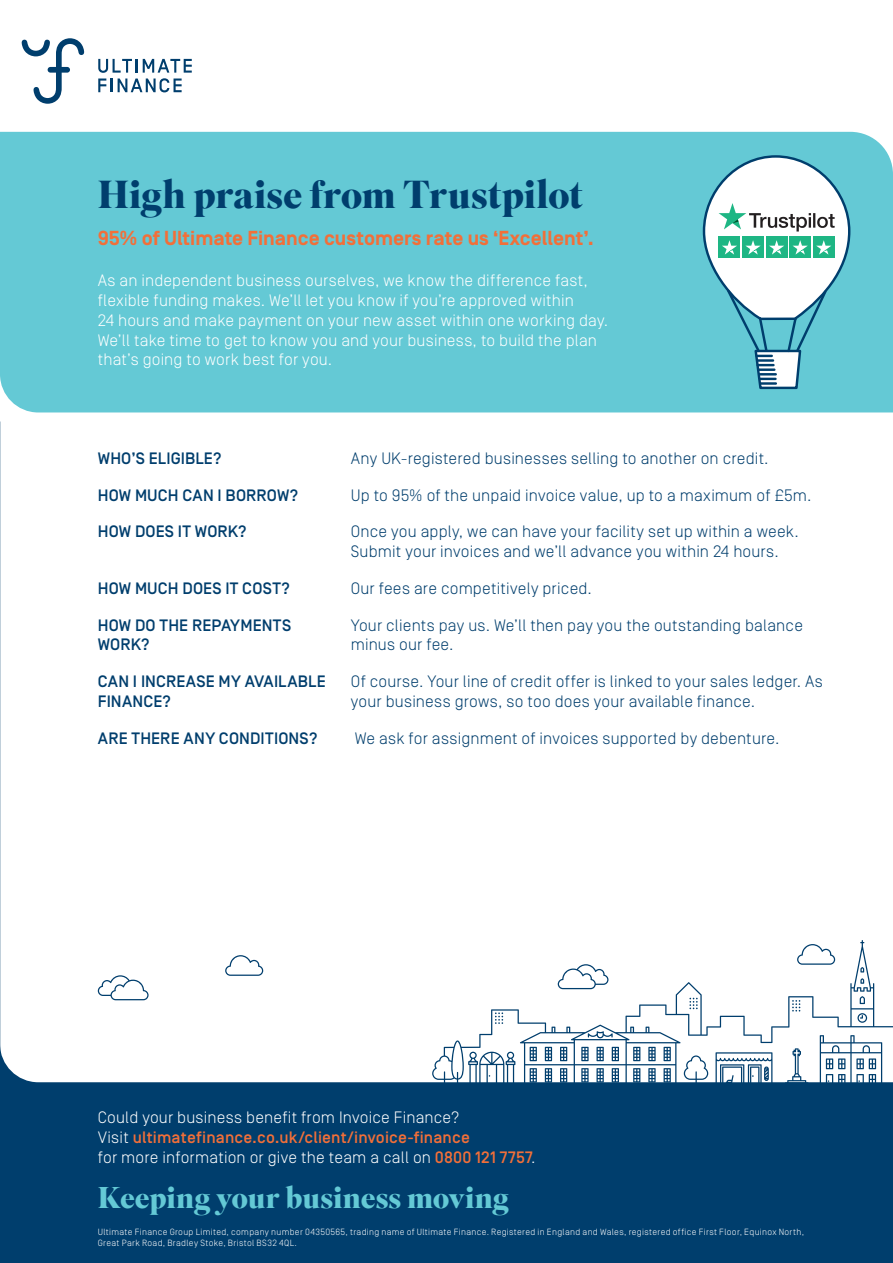
<style>
.page{position:relative;width:893px;height:1263px;background:#fff}
.page>*{position:absolute;margin:0;border:0;box-sizing:border-box;transform-origin:0 0}
.t1{font:700 39px "Superior Title";color:#003e6d}
.t2{font:700 30px "Superior Title";letter-spacing:-.005em;color:#64c9d5}
.t3{font:700 20.25px "Simplon Norm";color:#f26f39}
.t4{font:300 16.5px/19.8px "Simplon Norm";letter-spacing:.01em;color:#003e6d}
.t5{font:300 16.5px/19.8px "Simplon Norm";letter-spacing:.01em;color:#fff}
.t6{font:500 16.5px/19.8px "Simplon Norm";letter-spacing:.01em;color:#003e6d}
.t7{font:300 9px/10.8px "Simplon Norm";letter-spacing:.035em;color:#fff}
.s1{font-weight:500;color:#f26f39}
</style>
<div class="page">
<div style="left:0;top:421px;width:893px;height:842px;background:#003e6d"></div>
<div style="left:1px;top:412px;width:892px;height:670px;background:#fff"></div>
<div style="left:0;top:132px;width:893px;height:280px;background:#64c9d5"></div>
<svg style="left:703px;top:155px;width:147px;height:234px"></svg>
<svg style="left:0;top:421px;width:1px;height:631px"></svg>
<svg style="left:22px;top:38px;width:62px;height:66px"></svg>
<svg style="left:98px;top:59px;width:94px;height:33px"></svg>
<svg style="left:98px;top:975px;width:51px;height:25px"></svg>
<svg style="left:225px;top:955px;width:38px;height:21px"></svg>
<svg style="left:422px;top:940px;width:471px;height:143px;background:#e8eef2"></svg>
<svg style="left:792px;top:1000px;width:8px;height:11px"></svg>
<svg style="left:857px;top:1013px;width:10px;height:10px"></svg>
<svg style="left:764px;top:1066px;width:5px;height:15px"></svg>
<svg style="left:856px;top:1058px;width:20px;height:25px"></svg>
<svg style="left:826px;top:1058px;width:19px;height:25px"></svg>
<h1 class="t1" style="left:98px;top:170px;width:487px">High praise from Trustpilot</h1>
<p class="t3" style="left:98px;top:227px;width:497px">95% of Ultimate Finance customers rate us ‘Excellent’.</p>
<p class="t5" style="left:98px;top:271px;width:512px">As an independent business ourselves, we know the difference fast, flexible funding makes. We’ll let you know if you’re approved within<br>24 hours and make payment on your new asset within one working day.<br>We’ll take time to get to know you and your business, to build the plan that’s going to work best for you.</p>
<p class="t6" style="left:98px;top:449px;width:125px">WHO’S ELIGIBLE?</p>
<p class="t4" style="left:351px;top:449px;width:419px">Any UK-registered businesses selling to another on credit.</p>
<p class="t6" style="left:98px;top:486px;width:202px">HOW MUCH CAN I BORROW?</p>
<p class="t4" style="left:351px;top:485px;width:462px">Up to 95% of the unpaid invoice value, up to a maximum of £5m.</p>
<p class="t6" style="left:98px;top:522px;width:150px">HOW DOES IT WORK?</p>
<p class="t4" style="left:351px;top:522px;width:449px">Once you apply, we can have your facility set up within a week.<br>Submit your invoices and we’ll advance you within 24 hours.</p>
<p class="t6" style="left:98px;top:579px;width:194px">HOW MUCH DOES IT COST?</p>
<p class="t4" style="left:351px;top:578px;width:243px">Our fees are competitively priced.</p>
<p class="t6" style="left:98px;top:616px;width:195px">HOW DO THE REPAYMENTS<br>WORK?</p>
<p class="t4" style="left:351px;top:615px;width:454px">Your clients pay us. We’ll then pay you the outstanding balance minus our fee.</p>
<p class="t6" style="left:98px;top:672px;width:230px">CAN I INCREASE MY AVAILABLE<br>FINANCE?</p>
<p class="t4" style="left:351px;top:672px;width:474px">Of course. Your line of credit offer is linked to your sales ledger. As your business grows, so too does your available finance.</p>
<p class="t6" style="left:98px;top:729px;width:221px">ARE THERE ANY CONDITIONS?</p>
<p class="t4" style="left:355px;top:728px;width:426px">We ask for assignment of invoices supported by debenture.</p>
<p class="t5" style="left:98px;top:1108px;width:439px">Could your business benefit from Invoice Finance?<br>Visit <span class="s1">ultimatefinance.co.uk/client/invoice-finance<br></span>for more information or give the team a call on <span class="s1">0800 121 7757</span>.</p>
<h2 class="t2" style="left:98px;top:1178px;width:413px">Keeping your business moving</h2>
<p class="t7" style="left:98px;top:1227px;width:708px">Ultimate Finance Group Limited, company number 04350565, trading name of Ultimate Finance. Registered in England and Wales, registered office First Floor, Equinox North,<br>Great Park Road, Bradley Stoke, Bristol BS32 4QL.</p>
</div>
